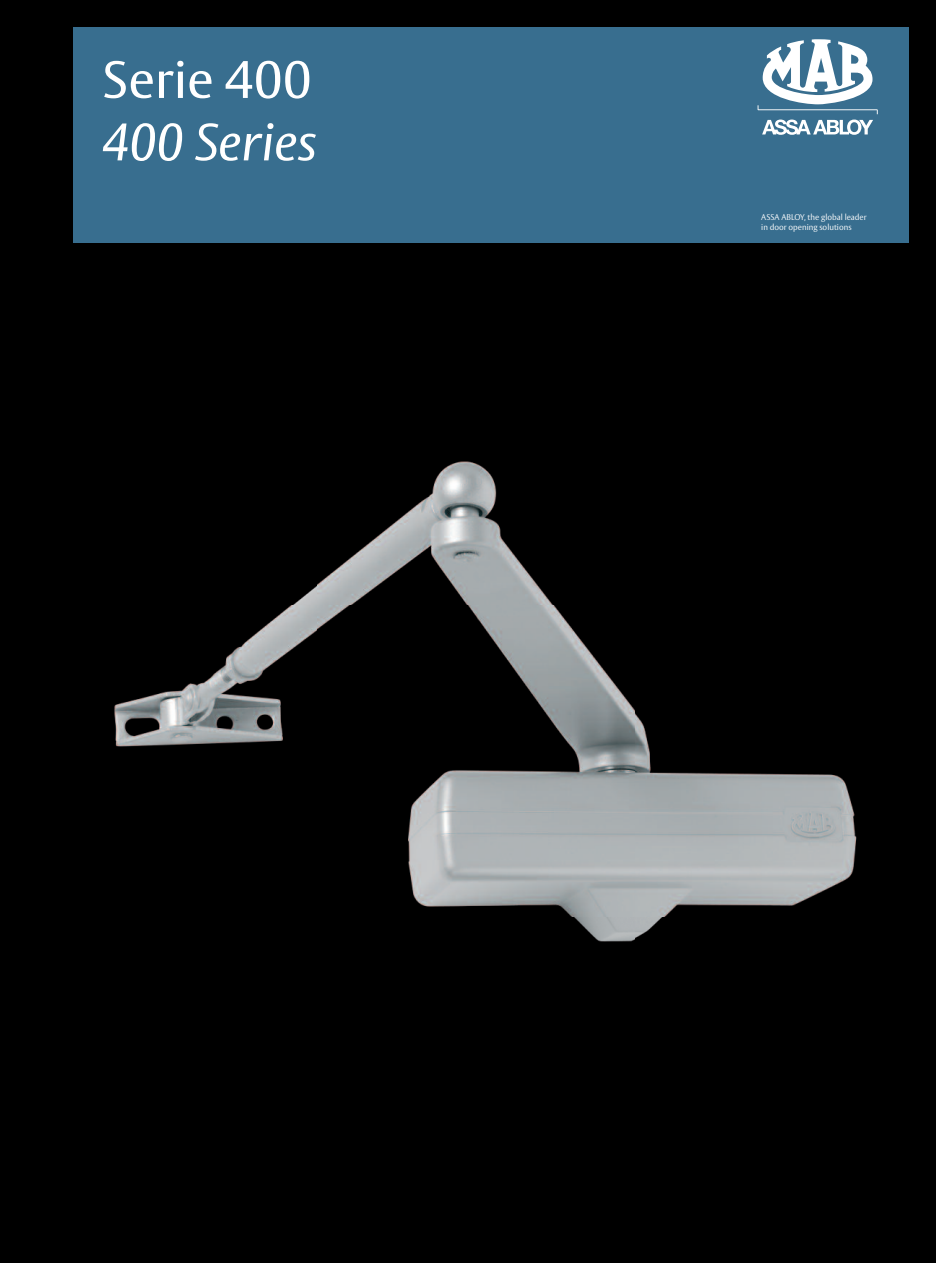
<style>
.page{position:relative;width:936px;height:1263px;background:#fff}
.page>*{position:absolute;margin:0;border:0;box-sizing:border-box;transform-origin:0 0}
.t1{font:italic 52.05px "Vesta";color:#fff}
.t2{font:52.05px "Vesta";color:#fff}
.t3{font:300 8.25px/9.8px "Vesta";color:#fff}
</style>
<div class="page">
<img style="left:1px;top:0;width:935px;height:1262px">
<div style="left:73px;top:28px;width:835px;height:215px;background:#386e8f"></div>
<svg style="left:758px;top:39px;width:120px;height:96px"></svg>
<h1 class="t2" style="left:102px;top:61px;width:211px">Serie 400</h1>
<h1 class="t1" style="left:102px;top:124px;width:216px">400 Series</h1>
<p class="t3" style="left:761px;top:213px;width:107px">ASSA ABLOY, the global leader in door opening solutions</p>
</div>
